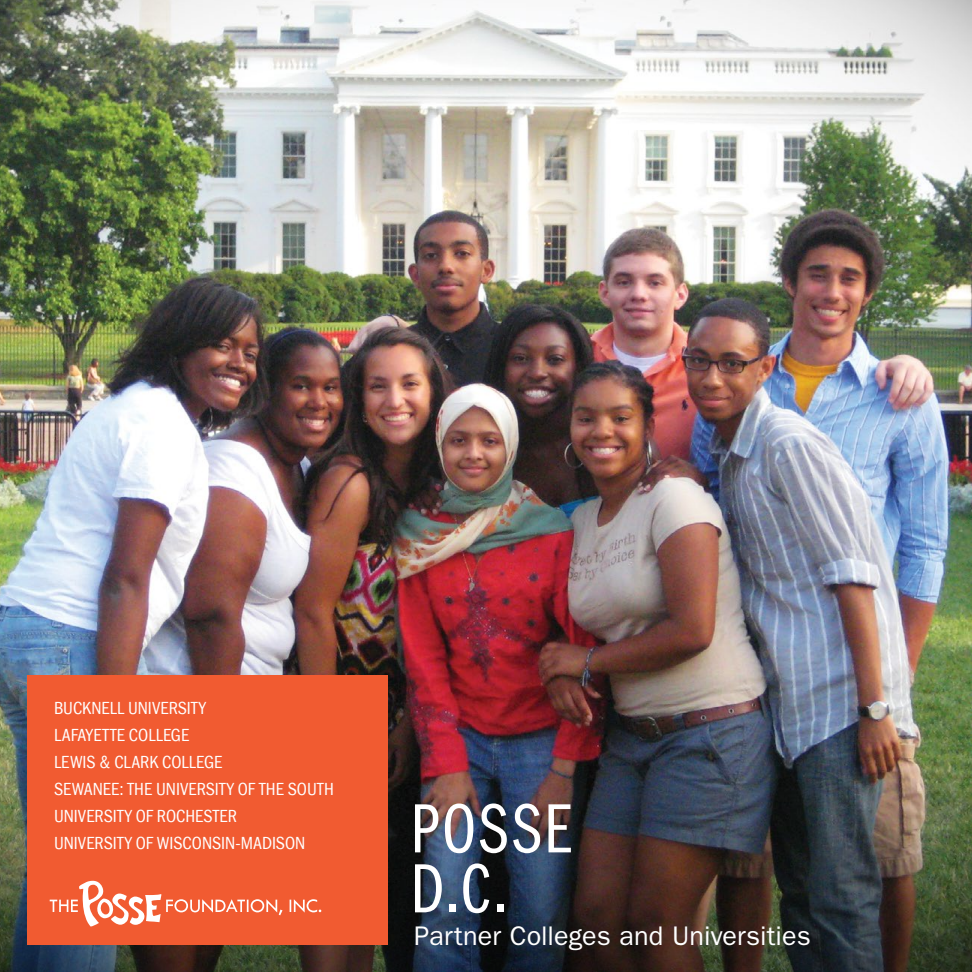
<style>
.page{position:relative;width:972px;height:972px;background:#fff}
.page>*{position:absolute;margin:0;border:0;box-sizing:border-box;transform-origin:0 0}
.t1{font:72px/60px "Franklin Gothic Book Cmpr";letter-spacing:.04em;color:#fff}
.t2{font:27px "ITC Franklin Gothic Std";letter-spacing:.005em;color:#fff}
.t3{font:condensed 18px/27px "Franklin Gothic";color:#fff}
</style>
<div class="page">
<img style="left:0;top:0;width:972px;height:778px">
<img style="left:0;top:778px;width:972px;height:194px">
<div style="left:27px;top:675px;width:360px;height:270px;background:#f15b31"></div>
<svg style="left:50px;top:881px;width:271px;height:46px"></svg>
<p class="t3" style="left:54px;top:695px;width:281px">BUCKNELL UNIVERSITY<br>LAFAYETTE COLLEGE<br>LEWIS &amp; CLARK COLLEGE<br>SEWANEE: THE UNIVERSITY OF THE SOUTH<br>UNIVERSITY OF ROCHESTER<br>UNIVERSITY OF WISCONSIN-MADISON</p>
<h1 class="t1" style="left:410px;top:800px;width:162px">POSSE<br>D.C.</h1>
<h2 class="t2" style="left:414px;top:920px;width:398px">Partner Colleges and Universities</h2>
</div>
